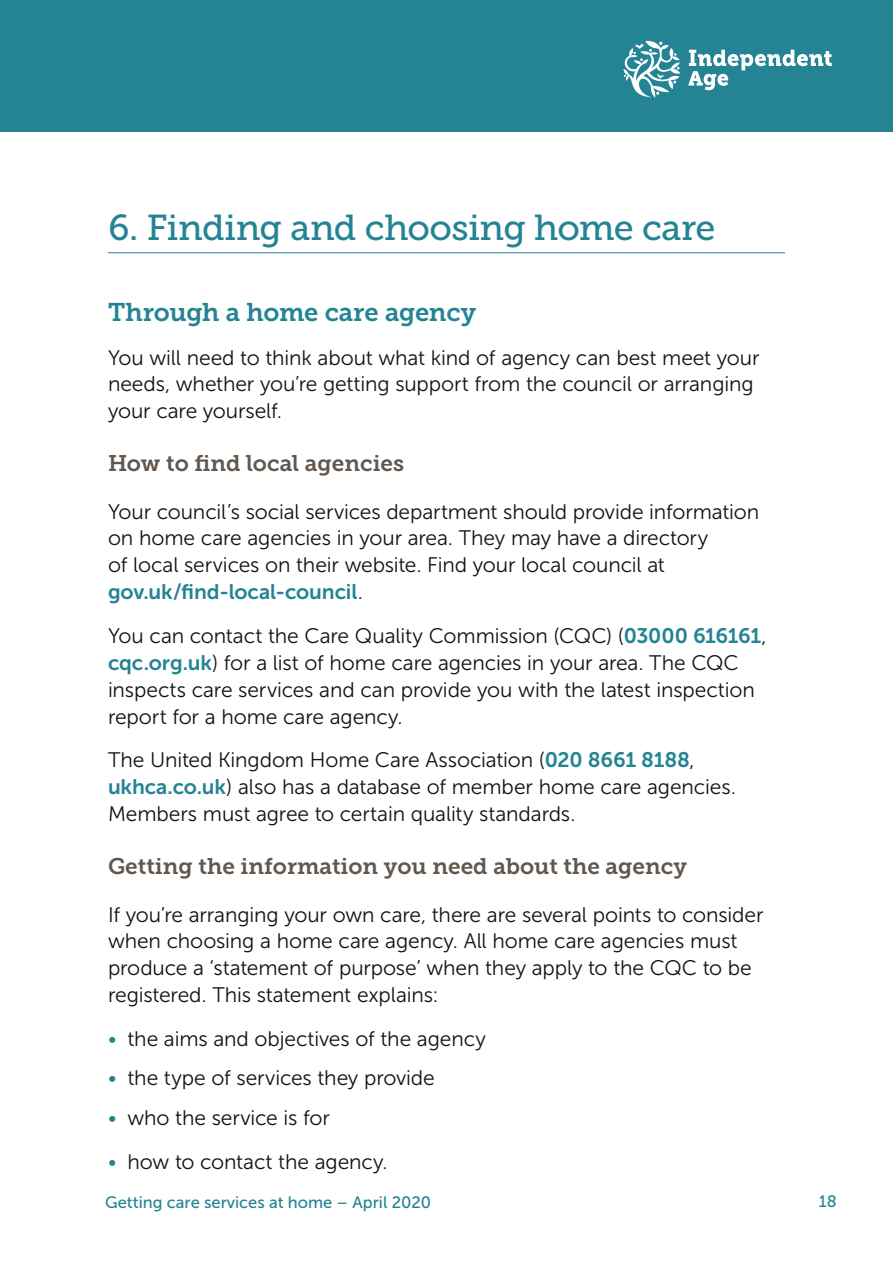
<style>
.page{position:relative;width:893px;height:1263px;background:#fff}
.page>*{position:absolute;margin:0;border:0;box-sizing:border-box;transform-origin:0 0}
.Heading_2{font:36px "Museo Slab 500";letter-spacing:-.02em;color:#248493}
.Heading_3{font:25.5px "Museo Slab 700";letter-spacing:-.01em;color:#248493}
.Heading_4{font:22.5px "Museo Slab 700";color:#61574e}
.Body_14pt{font:21px/26.8px "Museo Sans 300";letter-spacing:-.005em;color:#131313}
.t1{font:16.5px "Museo Sans 500";color:#248493}
.s1{font-family:"Museo Sans 700";color:#248493}
.s2{color:#248493}
</style>
<div class="page">
<div style="left:0;top:0;width:893px;height:132px;background:#248493"></div>
<svg style="left:623px;top:41px;width:57px;height:57px"></svg>
<svg style="left:688px;top:50px;width:144px;height:40px"></svg>
<hr style="left:108px;top:252px;width:677px;height:1px;background:#248493">
<h2 class="Heading_2" style="left:108px;top:207px;width:609px">6. Finding and choosing home care</h2>
<h3 class="Heading_3" style="left:108px;top:297px;width:370px">Through a home care agency</h3>
<p class="Body_14pt" style="left:108px;top:344px;width:653px">You will need to think about what kind of agency can best meet your needs, whether you’re getting support from the council or arranging your care yourself.</p>
<h4 class="Heading_4" style="left:108px;top:450px;width:298px">How to find local agencies</h4>
<p class="Body_14pt" style="left:108px;top:498px;width:653px">Your council’s social services department should provide information on home care agencies in your area. They may have a directory<br>of local services on their website. Find your local council at <span class="s1">gov.uk/find-local-council</span>.</p>
<p class="Body_14pt" style="left:108px;top:622px;width:660px">You can contact the Care Quality Commission (CQC) (<span class="s1">03000 616161</span>, <span class="s1">cqc.org.uk</span>) for a list of home care agencies in your area. The CQC inspects care services and can provide you with the latest inspection report for a home care agency.</p>
<p class="Body_14pt" style="left:108px;top:747px;width:629px">The United Kingdom Home Care Association (<span class="s1">020 8661 8188</span>, <span class="s1">ukhca.co.uk</span>) also has a database of member home care agencies.<br>Members must agree to certain quality standards.</p>
<h4 class="Heading_4" style="left:108px;top:853px;width:580px">Getting the information you need about the agency</h4>
<p class="Body_14pt" style="left:108px;top:901px;width:657px">If you’re arranging your own care, there are several points to consider when choosing a home care agency. All home care agencies must produce a ‘statement of purpose’ when they apply to the CQC to be registered. This statement explains:</p>
<p class="Body_14pt" style="left:108px;top:1025px;width:379px"><span class="s2">•</span> the aims and objectives of the agency</p>
<p class="Body_14pt" style="left:108px;top:1065px;width:328px"><span class="s2">•</span> the type of services they provide</p>
<p class="Body_14pt" style="left:108px;top:1104px;width:223px"><span class="s2">•</span> who the service is for</p>
<p class="Body_14pt" style="left:108px;top:1148px;width:281px"><span class="s2">•</span> how to contact the agency.</p>
<p class="t1" style="left:105px;top:1194px;width:327px">Getting care services at home – April 2020</p>
<p class="t1" style="left:819px;top:1192px;width:20px">18</p>
</div>
